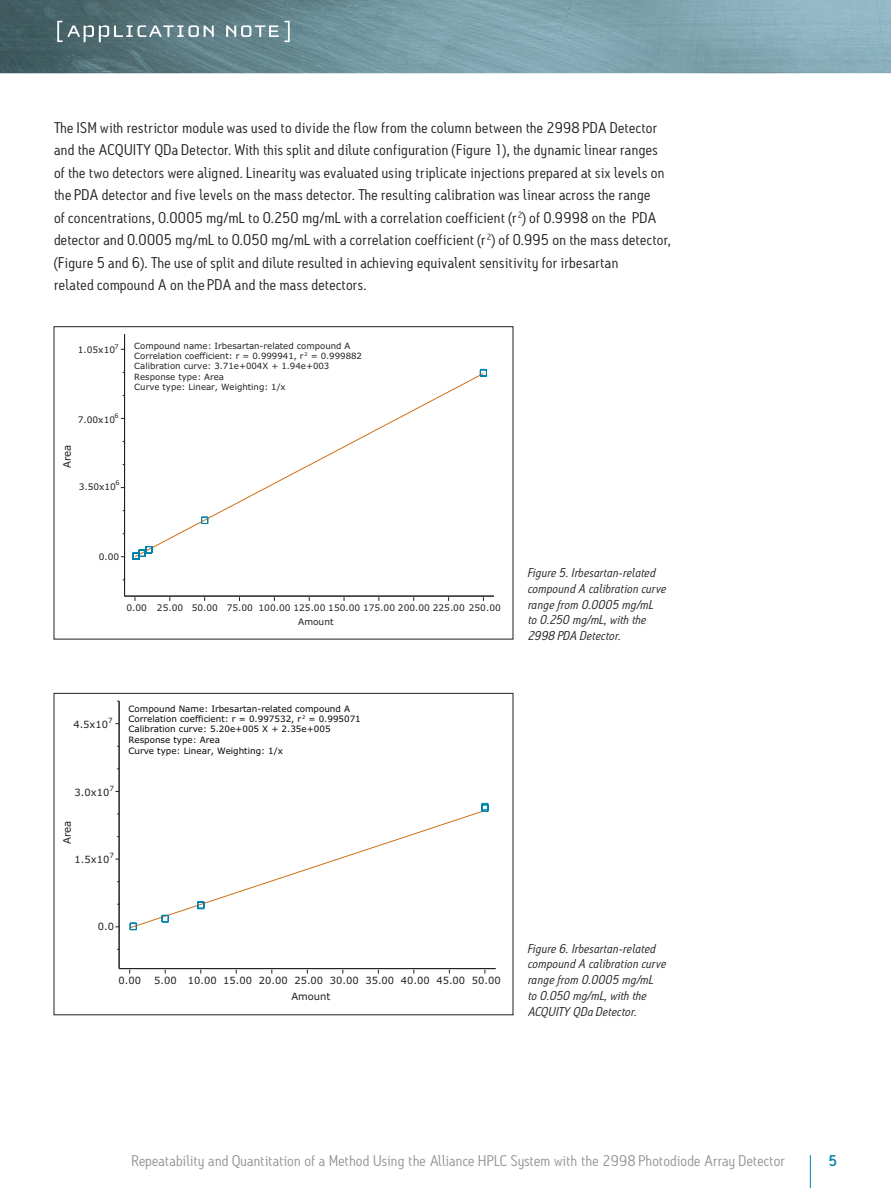
<style>
.page{position:relative;width:891px;height:1188px;background:#fff}
.page>*{position:absolute;margin:0;border:0;box-sizing:border-box;transform-origin:0 0}
.t1{font:15px/22.5px "Antitled OT";letter-spacing:.02em;color:#231f20;scale:1.05 1}
.t2{font:15px "Antitled OT";letter-spacing:.01em;color:#939598;scale:1.05 1}
.t3{font:500 15px "Antitled OT";color:#0083ad;scale:1.05 1}
.t4{font:italic 12.3px/15.8px "Antitled OT";letter-spacing:.02em;color:#231f20;scale:1.05 1}
.t5{font:10.2px "Verdana";color:#231f20}
.t6{font:9.9px "Verdana";color:#231f20}
.t7{font:9px "Verdana";color:#231f20}
.t8{font:8.7px/10.4px "Verdana";color:#050504}
.t9{font:8.55px/10.2px "Verdana";color:#231f20}
.t10{font:7.2px "Verdana";color:#231f20}
.t11{font:6.45px "Verdana";color:#231f20}
</style>
<div class="page">
<hr style="left:810px;top:1155px;width:1px;height:33px;background:#0083ad">
<img style="left:0;top:0;width:891px;height:73px">
<svg style="left:57px;top:21px;width:157px;height:21px"></svg>
<svg style="left:226px;top:21px;width:64px;height:21px"></svg>
<svg style="left:132px;top:369px;width:355px;height:191px"></svg>
<hr style="left:124px;top:334px;width:1px;height:262px;background:#231f20">
<hr style="left:125px;top:596px;width:369px;height:1px;background:#231f20">
<div style="left:54px;top:326px;width:459px;height:313px;border:1px solid #231f20"></div>
<svg style="left:130px;top:803px;width:359px;height:127px"></svg>
<hr style="left:119px;top:701px;width:1px;height:268px;background:#231f20">
<hr style="left:119px;top:968px;width:377px;height:1px;background:#231f20">
<p class="t1" style="left:54px;top:116px;width:589px">The ISM with restrictor module was used to divide the flow from the column between the 2998 PDA Detector and the ACQUITY QDa Detector. With this split and dilute configuration (Figure 1), the dynamic linear ranges of the two detectors were aligned. Linearity was evaluated using triplicate injections prepared at six levels on the PDA detector and five levels on the mass detector. The resulting calibration was linear across the range<br>of concentrations, 0.0005 mg/mL to 0.250 mg/mL with a correlation coefficient (r<sup>2</sup>) of 0.9998 on the PDA detector and 0.0005 mg/mL to 0.050 mg/mL with a correlation coefficient (r<sup>2</sup>) of 0.995 on the mass detector, (Figure 5 and 6). The use of split and dilute resulted in achieving equivalent sensitivity for irbesartan<br>related compound A on the PDA and the mass detectors.</p>
<p class="t11" style="left:115px;top:342px;width:6px">7</p>
<p class="t7" style="left:78px;top:344px;width:39px">1.05x10</p>
<p class="t11" style="left:115px;top:411px;width:6px">6</p>
<p class="t7" style="left:78px;top:414px;width:39px">7.00x10</p>
<p class="t5" style="left:61px;top:468px;width:25px;rotate:-90deg">Area</p>
<p class="t11" style="left:115px;top:479px;width:6px">6</p>
<p class="t7" style="left:79px;top:481px;width:39px">3.50x10</p>
<p class="t9" style="left:134px;top:341px;width:229px">Compound name: Irbesartan-related compound A Correlation coefficient: r = 0.999941, r <sup>2</sup> = 0.999882<br>Calibration curve: 3.71e+004X + 1.94e+003<br>Response type: Area<br>Curve type: Linear, Weighting: 1/x</p>
<p class="t7" style="left:99px;top:551px;width:22px">0.00</p>
<p class="t7" style="left:126px;top:602px;width:376px">0.00 25.00 50.00 75.00 100.00 125.00 150.00 175.00 200.00 225.00 250.00</p>
<p class="t7" style="left:298px;top:616px;width:37px">Amount</p>
<p class="t10" style="left:108px;top:716px;width:6px">7</p>
<p class="t6" style="left:73px;top:718px;width:36px">4.5x10</p>
<p class="t10" style="left:109px;top:783px;width:6px">7</p>
<p class="t6" style="left:75px;top:786px;width:36px">3.0x10</p>
<p class="t5" style="left:61px;top:844px;width:25px;rotate:-90deg">Area</p>
<p class="t10" style="left:109px;top:851px;width:6px">7</p>
<p class="t6" style="left:75px;top:854px;width:36px">1.5x10</p>
<p class="t8" style="left:128px;top:704px;width:234px">Compound Name: Irbesartan-related compound A Correlation coefficient: r = 0.997532, r <sup>2</sup> = 0.995071<br>Calibration curve: 5.20e+005 X + 2.35e+005<br>Response type: Area<br>Curve type: Linear, Weighting: 1/x</p>
<p class="t6" style="left:98px;top:921px;width:18px">0.0</p>
<p class="t6" style="left:119px;top:974px;width:24px">0.00</p>
<p class="t6" style="left:154px;top:974px;width:348px">5.00 10.00 15.00 20.00 25.00 30.00 35.00 40.00 45.00 50.00</p>
<p class="t6" style="left:291px;top:991px;width:40px">Amount</p>
<p class="t4" style="left:528px;top:565px;width:133px">Figure 5. Irbesartan-related compound A calibration curve range from 0.0005 mg/mL<br>to 0.250 mg/mL, with the<br>2998 PDA Detector.</p>
<p class="t4" style="left:528px;top:940px;width:133px">Figure 6. Irbesartan-related compound A calibration curve range from 0.0005 mg/mL<br>to 0.050 mg/mL, with the<br>ACQUITY QDa Detector.</p>
<p class="t2" style="left:132px;top:1151px;width:623px">Repeatability and Quantitation of a Method Using the Alliance HPLC System with the 2998 Photodiode Array Detector</p>
<p class="t3" style="left:829px;top:1151px;width:10px">5</p>
</div>
